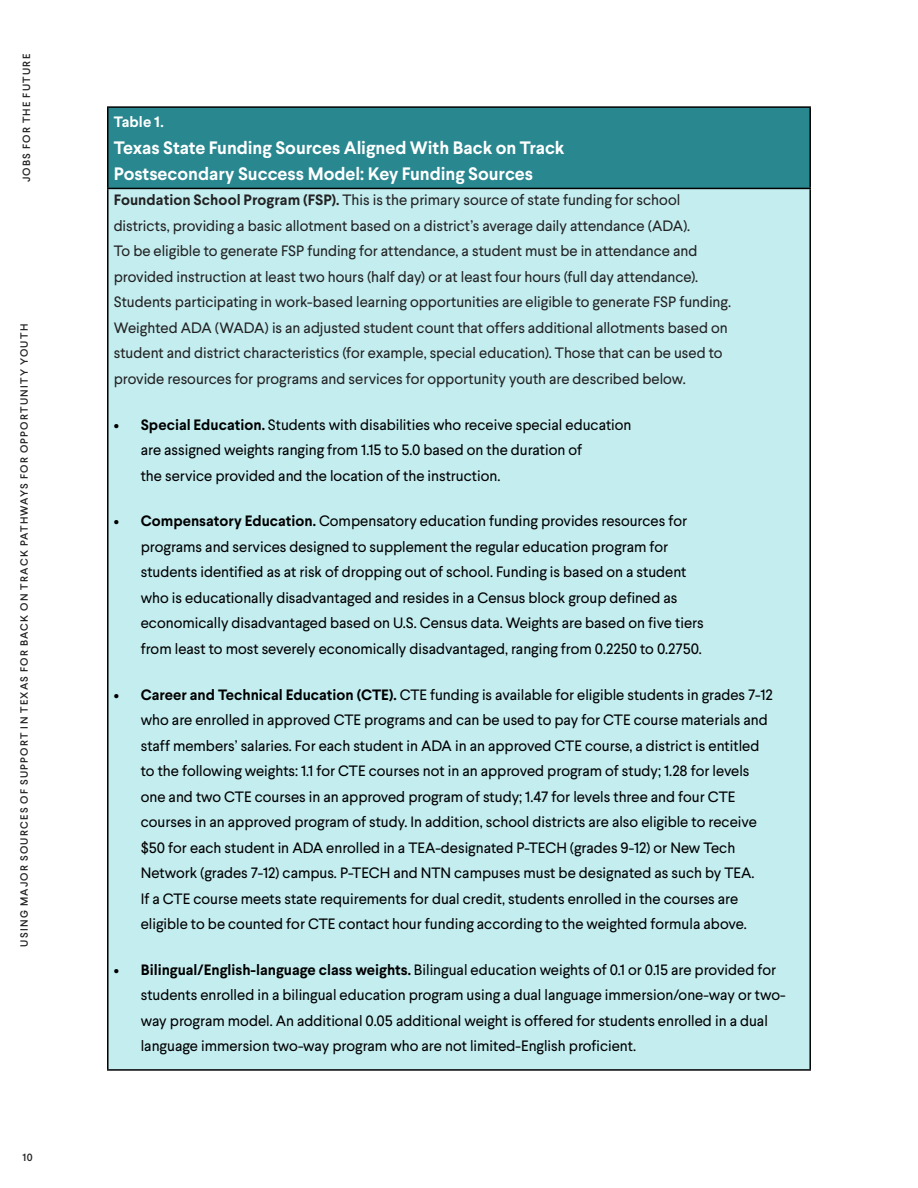
<style>
.page{position:relative;width:918px;height:1188px;background:#fff}
.page>*{position:absolute;margin:0;border:0;box-sizing:border-box;transform-origin:0 0}
.TOC_Body{font:700 18px/25.5px "Larsseit";color:#fff}
.t1{font:15px/25.5px "Larsseit";color:#000}
.TOC_Body-2{font:15px/25.5px "Larsseit";color:#222}
.TOC_Body-3{font:700 15px "Larsseit";letter-spacing:.005em;color:#fff}
.t2{font:500 10.5px "Larsseit";letter-spacing:.125em;color:#222}
.s1{font-weight:700}
</style>
<div class="page">
<div style="left:108px;top:107px;width:702px;height:81px;background:#28878f"></div>
<div style="left:108px;top:188px;width:702px;height:882px;background:#c4edf0"></div>
<hr style="left:107px;top:189px;width:2px;height:880px;background:#000">
<hr style="left:809px;top:189px;width:2px;height:880px;background:#000">
<hr style="left:107px;top:1069px;width:704px;height:2px;background:#000">
<hr style="left:107px;top:106px;width:704px;height:2px;background:#000">
<hr style="left:107px;top:108px;width:2px;height:80px;background:#000">
<hr style="left:809px;top:108px;width:2px;height:80px;background:#000">
<hr style="left:107px;top:188px;width:704px;height:1px;background:#000">
<p class="t2" style="left:20px;top:182px;width:130px;rotate:-90deg">JOBS FOR THE FUTURE</p>
<p class="t2" style="left:17px;top:947px;width:624px;rotate:-90deg">USING MAJOR SOURCES OF SUPPORT IN TEXAS FOR BACK ON TRACK PATHWAYS FOR OPPORTUNITY YOUTH</p>
<p class="t2" style="left:23px;top:1151px;width:11px">10</p>
<p class="TOC_Body-3" style="left:114px;top:111px;width:51px">Table 1.</p>
<p class="TOC_Body" style="left:114px;top:135px;width:452px">Texas State Funding Sources Aligned With Back on Track<br>Postsecondary Success Model: Key Funding Sources</p>
<p class="TOC_Body-2" style="left:114px;top:187px;width:619px"><span class="s1">Foundation School Program (FSP).</span> This is the primary source of state funding for school districts, providing a basic allotment based on a district’s average daily attendance (ADA).<br>To be eligible to generate FSP funding for attendance, a student must be in attendance and provided instruction at least two hours (half day) or at least four hours (full day attendance).<br>Students participating in work-based learning opportunities are eligible to generate FSP funding.<br>Weighted ADA (WADA) is an adjusted student count that offers additional allotments based on student and district characteristics (for example, special education). Those that can be used to provide resources for programs and services for opportunity youth are described below.</p>
<p class="t1" style="left:141px;top:411px;width:492px;text-indent:-27px"><span class="s1">• Special Education.</span> Students with disabilities who receive special education are assigned weights ranging from 1.15 to 5.0 based on the duration of<br>the service provided and the location of the instruction.</p>
<p class="t1" style="left:141px;top:508px;width:565px;text-indent:-27px"><span class="s1">• Compensatory Education.</span> Compensatory education funding provides resources for programs and services designed to supplement the regular education program for students identified as at risk of dropping out of school. Funding is based on a student who is educationally disadvantaged and resides in a Census block group defined as economically disadvantaged based on U.S. Census data. Weights are based on five tiers from least to most severely economically disadvantaged, ranging from 0.2250 to 0.2750.</p>
<p class="t1" style="left:141px;top:681px;width:634px;text-indent:-27px"><span class="s1">• Career and Technical Education (CTE).</span> CTE funding is available for eligible students in grades 7-12 who are enrolled in approved CTE programs and can be used to pay for CTE course materials and staff members’ salaries. For each student in ADA in an approved CTE course, a district is entitled to the following weights: 1.1 for CTE courses not in an approved program of study; 1.28 for levels one and two CTE courses in an approved program of study; 1.47 for levels three and four CTE courses in an approved program of study. In addition, school districts are also eligible to receive $50 for each student in ADA enrolled in a TEA-designated P-TECH (grades 9-12) or New Tech Network (grades 7-12) campus. P-TECH and NTN campuses must be designated as such by TEA.<br>If a CTE course meets state requirements for dual credit, students enrolled in the courses are eligible to be counted for CTE contact hour funding according to the weighted formula above.</p>
<p class="t1" style="left:141px;top:957px;width:646px;text-indent:-27px"><span class="s1">• Bilingual/English-language class weights.</span> Bilingual education weights of 0.1 or 0.15 are provided for students enrolled in a bilingual education program using a dual language immersion/one-way or two&shy;way program model. An additional 0.05 additional weight is offered for students enrolled in a dual language immersion two-way program who are not limited-English proficient.</p>
</div>
